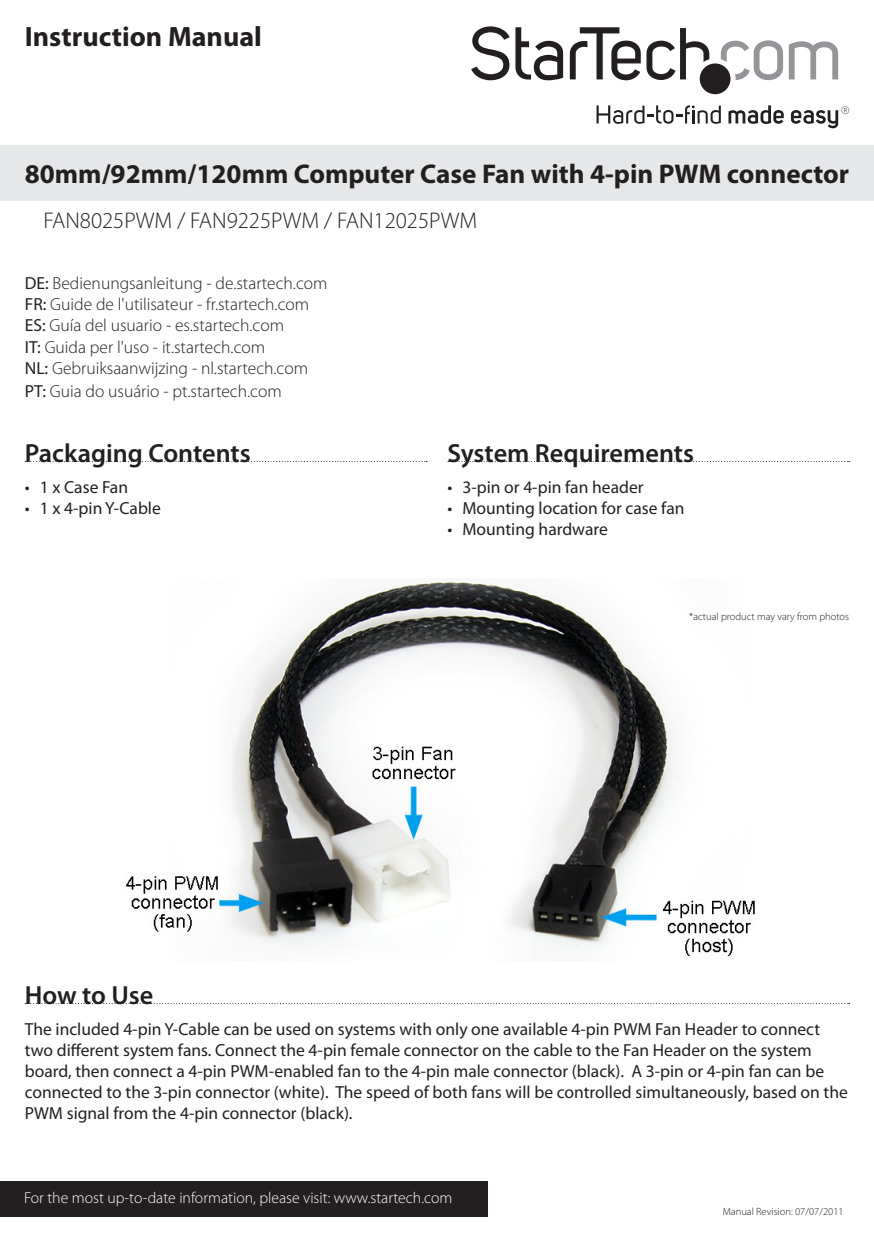
<style>
.page{position:relative;width:874px;height:1241px;background:#fff}
.page>*{position:absolute;margin:0;border:0;box-sizing:border-box;transform-origin:0 0}
.Title_Description{font:700 28px "Myriad Pro";color:#231f20}
.Title_Description-2{font:700 27.12px "Myriad Pro";color:#231f20}
.t1{font:600 26.25px "Myriad Pro";color:#231f20}
.Title_SKU{font:300 22.75px "Myriad Pro";color:#231f20}
.Text{font:17.5px/21px "Myriad Pro";color:#231f20}
.Manual_Description{font:300 17.5px "Myriad Pro";color:#231f20}
.Bullet_List{font:17.5px "Myriad Pro";color:#231f20}
.Text-2{font:300 15.75px "Myriad Pro";color:#fff}
.Text-3{font:300 10.5px "Myriad Pro";color:#231f20}
.s1{font-weight:400}
</style>
<div class="page">
<div style="left:0;top:146px;width:873px;height:55px;background:#e6e7e9"></div>
<div style="left:0;top:1180px;width:487px;height:35px;background:#231f20"></div>
<svg style="left:788px;top:41px;width:49px;height:38px"></svg>
<svg style="left:720px;top:40px;width:62px;height:40px"></svg>
<svg style="left:790px;top:106px;width:58px;height:22px"></svg>
<svg style="left:728px;top:105px;width:55px;height:19px"></svg>
<svg style="left:596px;top:105px;width:124px;height:19px"></svg>
<svg style="left:471px;top:26px;width:92px;height:55px"></svg>
<svg style="left:569px;top:27px;width:71px;height:53px"></svg>
<svg style="left:646px;top:28px;width:63px;height:52px"></svg>
<div style="left:699px;top:63px;width:31px;height:31px;background:#231f20;border-radius:50%"></div>
<svg style="left:25px;top:461px;width:402px;height:1px"></svg>
<svg style="left:447px;top:461px;width:402px;height:1px"></svg>
<img style="left:126px;top:580px;width:629px;height:377px">
<p class="Title_Description" style="left:25px;top:18px;width:238px">Instruction Manual</p>
<p class="Title_Description-2" style="left:25px;top:156px;width:825px">80mm/92mm/120mm Computer Case Fan with 4-pin PWM connector</p>
<p class="Title_SKU" style="left:43px;top:206px;width:435px">FAN8025PWM / FAN9225PWM / FAN12025PWM</p>
<p class="Manual_Description" style="left:25px;top:273px;width:304px"><span class="s1">DE:</span> Bedienungsanleitung - de.startech.com</p>
<p class="Manual_Description" style="left:25px;top:294px;width:286px"><span class="s1">FR:</span> Guide de l'utilisateur - fr.startech.com</p>
<p class="Manual_Description" style="left:25px;top:315px;width:260px"><span class="s1">ES:</span> Guía del usuario - es.startech.com</p>
<p class="Manual_Description" style="left:25px;top:336px;width:242px"><span class="s1">IT:</span> Guida per l'uso - it.startech.com</p>
<p class="Manual_Description" style="left:25px;top:357px;width:284px"><span class="s1">NL:</span> Gebruiksaanwijzing - nl.startech.com</p>
<p class="Manual_Description" style="left:25px;top:380px;width:258px"><span class="s1">PT:</span> Guia do usuário - pt.startech.com</p>
<h1 class="t1" style="left:25px;top:436px;width:227px">Packaging Contents</h1>
<p class="Bullet_List" style="left:25px;top:476px;width:105px">• 1 x Case Fan</p>
<p class="Bullet_List" style="left:25px;top:497px;width:137px">• 1 x 4-pin Y-Cable</p>
<h1 class="t1" style="left:447px;top:436px;width:248px">System Requirements</h1>
<p class="Bullet_List" style="left:447px;top:476px;width:197px">• 3-pin or 4-pin fan header</p>
<p class="Bullet_List" style="left:447px;top:497px;width:238px">• Mounting location for case fan</p>
<p class="Bullet_List" style="left:447px;top:518px;width:162px">• Mounting hardware</p>
<p class="Text-3" style="left:689px;top:610px;width:161px">*actual product may vary from photos</p>
<h1 class="t1" style="left:25px;top:978px;width:130px">How to Use</h1>
<p class="Text" style="left:25px;top:1017px;width:824px">The included 4-pin Y-Cable can be used on systems with only one available 4-pin PWM Fan Header to connect two different system fans. Connect the 4-pin female connector on the cable to the Fan Header on the system board, then connect a 4-pin PWM-enabled fan to the 4-pin male connector (black). A 3-pin or 4-pin fan can be connected to the 3-pin connector (white). The speed of both fans will be controlled simultaneously, based on the PWM signal from the 4-pin connector (black).</p>
<p class="Text-2" style="left:24px;top:1187px;width:429px">For the most up-to-date information, please visit: www.startech.com</p>
<p class="Text-3" style="left:722px;top:1204px;width:122px">Manual Revision: 07/07/2011</p>
</div>
